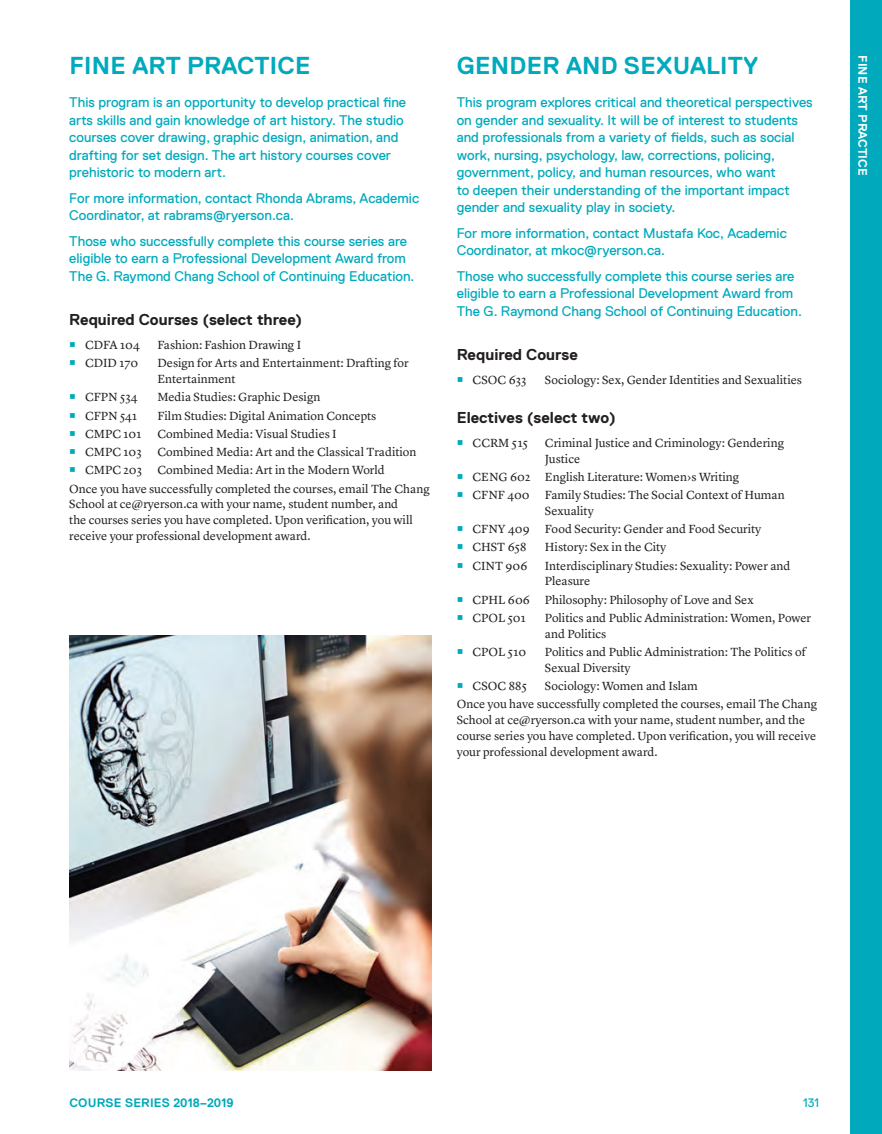
<style>
.page{position:relative;width:882px;height:1134px;background:#fff}
.page>*{position:absolute;margin:0;border:0;box-sizing:border-box;transform-origin:0 0}
.Prog_Header{font:700 24.5px "Replica Std";letter-spacing:.01em;color:#00aabc}
.Reqs_Header{font:700 15.75px "Replica Std";color:#231f20}
.Prog_Desc{font:14px/17.5px "Replica Std";color:#00aabc}
.Reqs_Copy{font:12.25px/15.8px "Lyon Text";color:#231f20}
.t1{font:700 12.25px "Replica Std";letter-spacing:.015em;color:#00aabc}
.Tab_TItle{font:700 12.25px "Replica Std";letter-spacing:.01em;color:#fff}
.t2{font:12.25px "Replica Std";color:#00aabc}
</style>
<div class="page">
<div style="left:850px;top:0;width:32px;height:1134px;background:#00aabc"></div>
<img style="left:69px;top:635px;width:363px;height:436px">
<p class="Prog_Header" style="left:69px;top:52px;width:243px">FINE ART PRACTICE</p>
<p class="Prog_Desc" style="left:69px;top:94px;width:338px">This program is an opportunity to develop practical fine arts skills and gain knowledge of art history. The studio courses cover drawing, graphic design, animation, and drafting for set design. The art history courses cover prehistoric to modern art.</p>
<p class="Prog_Desc" style="left:69px;top:189px;width:351px">For more information, contact Rhonda Abrams, Academic<br>Coordinator, at rabrams@ryerson.ca.</p>
<p class="Prog_Desc" style="left:69px;top:232px;width:347px">Those who successfully complete this course series are eligible to earn a Professional Development Award from<br>The G. Raymond Chang School of Continuing Education.</p>
<p class="Reqs_Header" style="left:69px;top:311px;width:235px">Required Courses (select three)</p>
<p class="Reqs_Copy" style="left:85px;top:336px;width:56px">CDFA 104</p>
<p class="Reqs_Copy" style="left:157px;top:336px;width:145px">Fashion: Fashion Drawing I</p>
<p class="Reqs_Copy" style="left:85px;top:354px;width:55px">CDID 170</p>
<p class="Reqs_Copy" style="left:157px;top:354px;width:253px">Design for Arts and Entertainment: Drafting for<br>Entertainment</p>
<p class="Reqs_Copy" style="left:85px;top:388px;width:54px">CFPN 534</p>
<p class="Reqs_Copy" style="left:157px;top:388px;width:164px">Media Studies: Graphic Design</p>
<p class="Reqs_Copy" style="left:85px;top:407px;width:54px">CFPN 541</p>
<p class="Reqs_Copy" style="left:157px;top:407px;width:220px">Film Studies: Digital Animation Concepts</p>
<p class="Reqs_Copy" style="left:85px;top:425px;width:58px">CMPC 101</p>
<p class="Reqs_Copy" style="left:157px;top:425px;width:181px">Combined Media: Visual Studies I</p>
<p class="Reqs_Copy" style="left:85px;top:443px;width:58px">CMPC 103</p>
<p class="Reqs_Copy" style="left:157px;top:443px;width:261px">Combined Media: Art and the Classical Tradition</p>
<p class="Reqs_Copy" style="left:85px;top:461px;width:58px">CMPC 203</p>
<p class="Reqs_Copy" style="left:157px;top:461px;width:229px">Combined Media: Art in the Modern World</p>
<p class="Reqs_Copy" style="left:69px;top:480px;width:362px">Once you have successfully completed the courses, email The Chang School at ce@ryerson.ca with your name, student number, and<br>the courses series you have completed. Upon verification, you will receive your professional development award.</p>
<p class="Prog_Header" style="left:457px;top:52px;width:303px">GENDER AND SEXUALITY</p>
<p class="Prog_Desc" style="left:457px;top:94px;width:358px">This program explores critical and theoretical perspectives on gender and sexuality. It will be of interest to students and professionals from a variety of fields, such as social work, nursing, psychology, law, corrections, policing, government, policy, and human resources, who want<br>to deepen their understanding of the important impact gender and sexuality play in society.</p>
<p class="Prog_Desc" style="left:457px;top:224px;width:332px">For more information, contact Mustafa Koc, Academic<br>Coordinator, at mkoc@ryerson.ca.</p>
<p class="Prog_Desc" style="left:457px;top:267px;width:347px">Those who successfully complete this course series are eligible to earn a Professional Development Award from<br>The G. Raymond Chang School of Continuing Education.</p>
<p class="Reqs_Header" style="left:457px;top:346px;width:123px">Required Course</p>
<p class="Reqs_Copy" style="left:473px;top:371px;width:55px">CSOC 633</p>
<p class="Reqs_Copy" style="left:545px;top:371px;width:259px">Sociology: Sex, Gender Identities and Sexualities</p>
<p class="Reqs_Header" style="left:457px;top:409px;width:161px">Electives (select two)</p>
<p class="Reqs_Copy" style="left:473px;top:434px;width:57px">CCRM 515</p>
<p class="Reqs_Copy" style="left:545px;top:434px;width:241px">Criminal Justice and Criminology: Gendering<br>Justice</p>
<p class="Reqs_Copy" style="left:473px;top:468px;width:268px">CENG 602 English Literature: Women›s Writing</p>
<p class="Reqs_Copy" style="left:545px;top:486px;width:241px;text-indent:-72px">CFNF 400 Family Studies: The Social Context of Human<br>Sexuality</p>
<p class="Reqs_Copy" style="left:473px;top:520px;width:290px">CFNY 409 Food Security: Gender and Food Security</p>
<p class="Reqs_Copy" style="left:473px;top:538px;width:56px">CHST 658</p>
<p class="Reqs_Copy" style="left:545px;top:538px;width:123px">History: Sex in the City</p>
<p class="Reqs_Copy" style="left:473px;top:557px;width:56px">CINT 906</p>
<p class="Reqs_Copy" style="left:545px;top:557px;width:247px">Interdisciplinary Studies: Sexuality: Power and<br>Pleasure</p>
<p class="Reqs_Copy" style="left:473px;top:591px;width:283px">CPHL 606 Philosophy: Philosophy of Love and Sex</p>
<p class="Reqs_Copy" style="left:473px;top:609px;width:55px">CPOL 501</p>
<p class="Reqs_Copy" style="left:545px;top:609px;width:268px">Politics and Public Administration: Women, Power and Politics</p>
<p class="Reqs_Copy" style="left:473px;top:643px;width:55px">CPOL 510</p>
<p class="Reqs_Copy" style="left:545px;top:643px;width:263px">Politics and Public Administration: The Politics of<br>Sexual Diversity</p>
<p class="Reqs_Copy" style="left:473px;top:677px;width:56px">CSOC 885</p>
<p class="Reqs_Copy" style="left:545px;top:677px;width:155px">Sociology: Women and Islam</p>
<p class="Reqs_Copy" style="left:457px;top:695px;width:362px">Once you have successfully completed the courses, email The Chang School at ce@ryerson.ca with your name, student number, and the course series you have completed. Upon verification, you will receive your professional development award.</p>
<p class="Tab_TItle" style="left:869px;top:55px;width:122px;rotate:90deg">FINE ART PRACTICE</p>
<p class="t1" style="left:69px;top:1096px;width:166px">COURSE SERIES 2018–2019</p>
<p class="t2" style="left:803px;top:1096px;width:18px">131</p>
</div>
